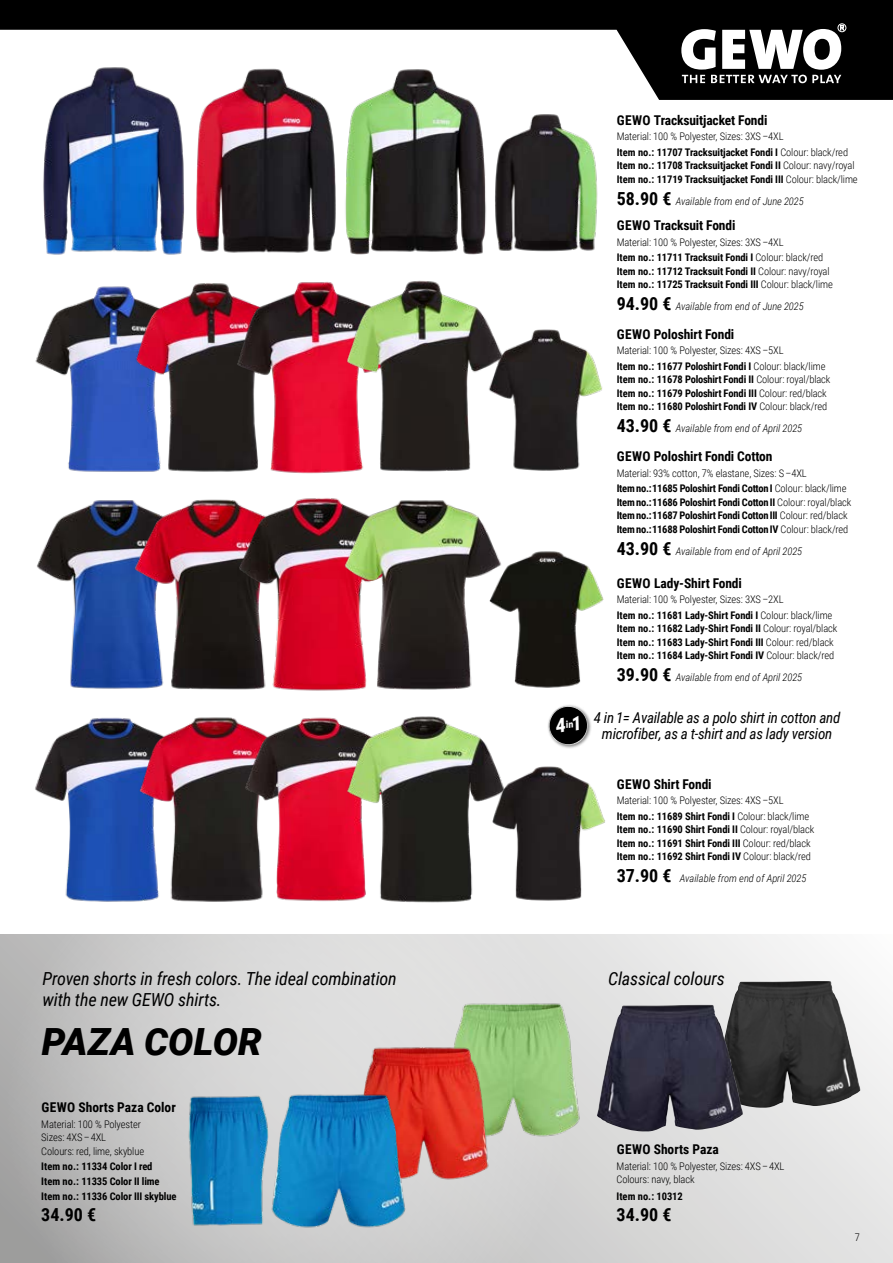
<style>
.page{position:relative;width:893px;height:1263px;background:#fff}
.page>*{position:absolute;margin:0;border:0;box-sizing:border-box;transform-origin:0 0}
.t1{font:italic 900 37.5px "Roboto";letter-spacing:.005em;color:#000}
.t2{font:italic 900 19.35px "Roboto";color:#fff;scale:.92 1}
.t3{font:italic 18px/21px "Roboto Condensed";letter-spacing:-.01em;color:#000}
.t4{font:700 18px "Roboto Condensed";color:#000}
.t5{font:italic 15px/16.5px "Roboto Condensed";letter-spacing:-.02em;color:#000;text-align:center}
.t6{font:700 13.5px "Roboto Condensed";letter-spacing:-.01em;color:#000}
.t7{font:700 10.5px/13.5px "Roboto Condensed";letter-spacing:-.01em;color:#000}
.t8{font:300 10.5px/15.6px "Roboto Condensed";letter-spacing:-.01em;color:#000}
.t9{font:italic 300 10.5px "Roboto Condensed";color:#000}
.s1{font-weight:700}
.s2{font-weight:300}
.s3{font-weight:700;font-style:normal;font-size:18px}
</style>
<div class="page">
<div style="left:0;top:934px;width:893px;height:329px;background:linear-gradient(to bottom,#f6f6f6,#dcdcdb)"></div>
<svg style="left:0;top:934px;width:616px;height:329px"></svg>
<svg style="left:0;top:0;width:893px;height:100px;fill:#000"></svg>
<div style="left:837px;top:23px;width:9px;height:9px;border:1px solid #fff;border-radius:50%"></div>
<svg style="left:681px;top:25px;width:163px;height:58px"></svg>
<img style="left:19px;top:63px;width:190px;height:192px">
<img style="left:172px;top:64px;width:188px;height:191px">
<img style="left:322px;top:65px;width:186px;height:190px">
<img style="left:37px;top:500px;width:79px;height:189px">
<img style="left:116px;top:499px;width:100px;height:191px">
<img style="left:216px;top:498px;width:108px;height:193px">
<img style="left:324px;top:498px;width:170px;height:193px">
<img style="left:35px;top:717px;width:85px;height:185px">
<img style="left:120px;top:717px;width:105px;height:185px">
<img style="left:225px;top:717px;width:105px;height:185px">
<img style="left:330px;top:716px;width:165px;height:187px">
<img style="left:35px;top:286px;width:79px;height:186px">
<img style="left:114px;top:283px;width:103px;height:189px">
<img style="left:217px;top:282px;width:107px;height:192px">
<img style="left:324px;top:280px;width:166px;height:193px">
<img style="left:482px;top:328px;width:121px;height:144px">
<img style="left:482px;top:112px;width:116px;height:142px">
<img style="left:480px;top:764px;width:125px;height:138px">
<img style="left:477px;top:548px;width:127px;height:142px">
<div style="left:547px;top:704px;width:45px;height:45px;background:#000;opacity:.5"></div>
<svg style="left:548px;top:705px;width:41px;height:41px"></svg>
<img style="left:438px;top:995px;width:148px;height:148px">
<img style="left:353px;top:1040px;width:142px;height:145px">
<img style="left:184px;top:1088px;width:80px;height:141px">
<img style="left:714px;top:981px;width:147px;height:127px">
<img style="left:597px;top:1005px;width:146px;height:126px">
<img style="left:264px;top:1086px;width:143px;height:148px">
<p class="t6" style="left:617px;top:110px;width:152px">GEWO Tracksuitjacket Fondi</p>
<p class="t8" style="left:617px;top:128px;width:233px">Material: 100 % Polyester, Sizes: 3XS –4XL<br><span class="s1">Item no.: 11707 Tracksuitjacket Fondi I</span> Colour: black/red</p>
<p class="t7" style="left:617px;top:158px;width:242px">Item no.: 11708 Tracksuitjacket Fondi II <span class="s2">Colour: navy/royal<br></span>Item no.: 11719 Tracksuitjacket Fondi III <span class="s2">Colour: black/lime</span></p>
<p class="t9" style="left:617px;top:194px;width:189px"><span class="s3">58.90 €</span> Available from end of June 2025</p>
<p class="t6" style="left:617px;top:216px;width:120px">GEWO Tracksuit Fondi</p>
<p class="t8" style="left:617px;top:234px;width:208px">Material: 100 % Polyester, Sizes: 3XS –4XL<br><span class="s1">Item no.: 11711 Tracksuit Fondi I</span> Colour: black/red</p>
<p class="t7" style="left:617px;top:264px;width:218px">Item no.: 11712 Tracksuit Fondi II <span class="s2">Colour: navy/royal<br></span>Item no.: 11725 Tracksuit Fondi III <span class="s2">Colour: black/lime</span></p>
<p class="t9" style="left:617px;top:299px;width:189px"><span class="s3">94.90 €</span> Available from end of June 2025</p>
<p class="t6" style="left:617px;top:324px;width:119px">GEWO Poloshirt Fondi</p>
<p class="t8" style="left:617px;top:342px;width:210px">Material: 100 % Polyester, Sizes: 4XS –5XL<br><span class="s1">Item no.: 11677 Poloshirt Fondi I</span> Colour: black/lime</p>
<p class="t7" style="left:617px;top:372px;width:215px">Item no.: 11678 Poloshirt Fondi II <span class="s2">Colour: royal/black<br></span>Item no.: 11679 Poloshirt Fondi III <span class="s2">Colour: red/black<br></span>Item no.: 11680 Poloshirt Fondi IV <span class="s2">Colour: black/red</span></p>
<p class="t9" style="left:617px;top:421px;width:187px"><span class="s3">43.90 €</span> Available from end of April 2025</p>
<p class="t6" style="left:617px;top:447px;width:157px">GEWO Poloshirt Fondi Cotton</p>
<p class="t8" style="left:617px;top:465px;width:231px">Material: 93% cotton, 7% elastane, Sizes: S –4XL<br><span class="s1">Item no.:11685 Poloshirt Fondi Cotton I</span> Colour: black/lime</p>
<p class="t7" style="left:617px;top:495px;width:236px">Item no.:11686 Poloshirt Fondi Cotton II <span class="s2">Colour: royal/black<br></span>Item no.:11687 Poloshirt Fondi Cotton III <span class="s2">Colour: red/black<br></span>Item no.:11688 Poloshirt Fondi Cotton IV <span class="s2">Colour: black/red</span></p>
<p class="t9" style="left:617px;top:544px;width:187px"><span class="s3">43.90 €</span> Available from end of April 2025</p>
<h2 class="t2" style="left:553px;top:713px;width:30px;rotate:-10deg">4<sup>in</sup>1</h2>
<p class="t6" style="left:617px;top:573px;width:126px">GEWO Lady-Shirt Fondi</p>
<p class="t8" style="left:617px;top:591px;width:217px">Material: 100 % Polyester, Sizes: 3XS –2XL<br><span class="s1">Item no.: 11681 Lady-Shirt Fondi I</span> Colour: black/lime</p>
<p class="t7" style="left:617px;top:621px;width:222px">Item no.: 11682 Lady-Shirt Fondi II <span class="s2">Colour: royal/black<br></span>Item no.: 11683 Lady-Shirt Fondi III <span class="s2">Colour: red/black<br></span>Item no.: 11684 Lady-Shirt Fondi IV <span class="s2">Colour: black/red</span></p>
<p class="t9" style="left:617px;top:670px;width:187px"><span class="s3">39.90 €</span> Available from end of April 2025</p>
<h3 class="t5" style="left:594px;top:709px;width:248px">4 in 1= Available as a polo shirt in cotton and microfiber, as a t-shirt and as lady version</h3>
<p class="t6" style="left:617px;top:774px;width:96px">GEWO Shirt Fondi</p>
<p class="t8" style="left:617px;top:792px;width:194px">Material: 100 % Polyester, Sizes: 4XS –5XL<br><span class="s1">Item no.: 11689 Shirt Fondi I</span> Colour: black/lime</p>
<p class="t7" style="left:617px;top:822px;width:199px">Item no.: 11690 Shirt Fondi II <span class="s2">Colour: royal/black<br></span>Item no.: 11691 Shirt Fondi III <span class="s2">Colour: red/black<br></span>Item no.: 11692 Shirt Fondi IV <span class="s2">Colour: black/red</span></p>
<p class="t9" style="left:617px;top:871px;width:191px"><span class="s3">37.90 €</span> Available from end of April 2025</p>
<h3 class="t3" style="left:43px;top:967px;width:356px">Proven shorts in fresh colors. The ideal combination with the new GEWO shirts.</h3>
<h3 class="t3" style="left:608px;top:967px;width:118px">Classical colours</h3>
<h1 class="t1" style="left:42px;top:1015px;width:222px">PAZA COLOR</h1>
<p class="t6" style="left:42px;top:1098px;width:136px">GEWO Shorts Paza Color</p>
<p class="t8" style="left:41px;top:1117px;width:104px;line-height:13.5px">Material: 100 % Polyester<br>Sizes: 4XS – 4XL<br>Colours: red, lime, skyblue</p>
<p class="t7" style="left:41px;top:1158px;width:137px;line-height:15px">Item no.: 11334 Color I red<br>Item no.: 11335 Color II lime<br>Item no.: 11336 Color III skyblue</p>
<h3 class="t4" style="left:41px;top:1202px;width:56px">34.90 €</h3>
<p class="t6" style="left:617px;top:1140px;width:104px">GEWO Shorts Paza</p>
<p class="t8" style="left:617px;top:1159px;width:169px;line-height:13.5px">Material: 100 % Polyester, Sizes: 4XS – 4XL<br>Colours: navy, black</p>
<p class="t7" style="left:617px;top:1189px;width:68px">Item no.: 10312</p>
<h3 class="t4" style="left:617px;top:1202px;width:56px">34.90 €</h3>
<p class="t8" style="left:855px;top:1229px;width:7px">7</p>
</div>
